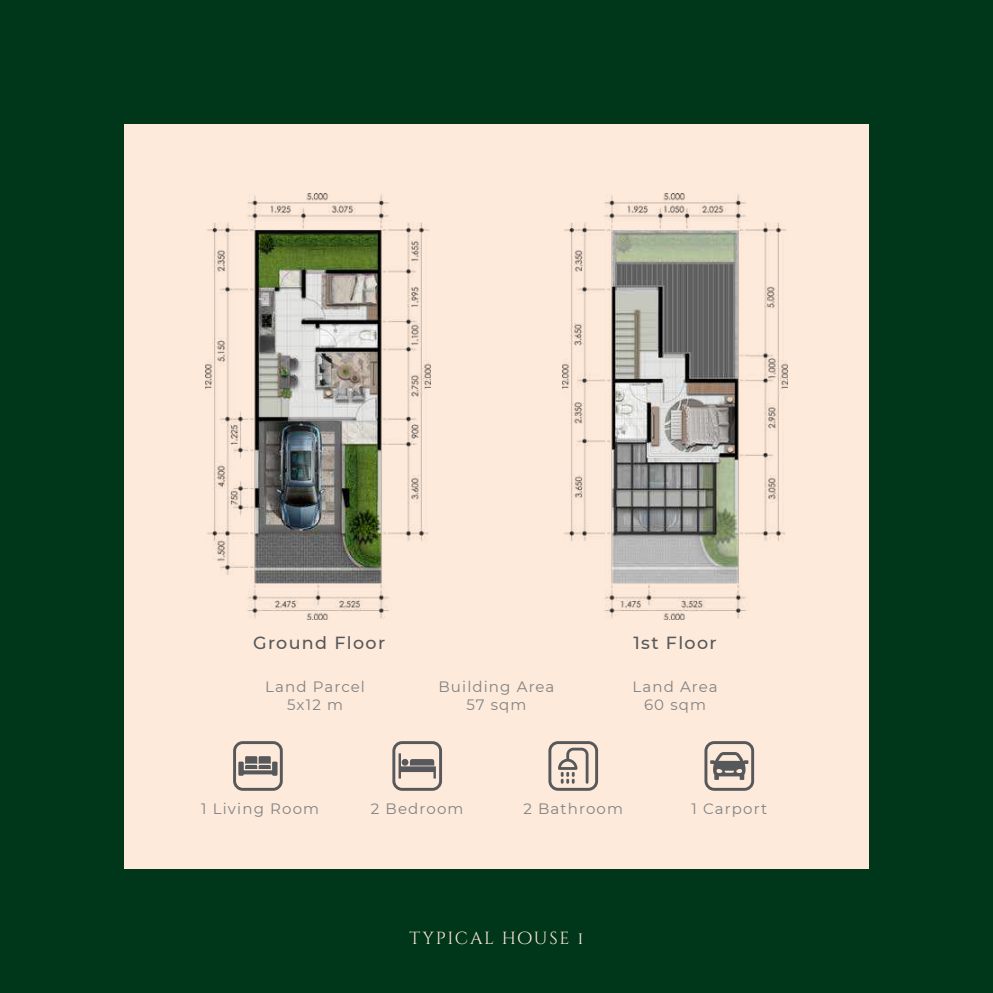
<style>
.page{position:relative;width:993px;height:993px;background:#fff}
.page>*{position:absolute;margin:0;border:0;box-sizing:border-box;transform-origin:0 0}
.t1{font:500 17.5px "Montserrat";letter-spacing:.075em;color:#57585b}
.t2{font:17.5px "Cinzel Decorative";letter-spacing:.1em;color:#feeada}
.t3{font:15px/18px "Montserrat";letter-spacing:.075em;color:#808284;text-align:center}
</style>
<div class="page">
<div style="left:0;top:0;width:992px;height:992px;background:#00361a"></div>
<div style="left:124px;top:124px;width:744px;height:744px;background:#feeada"></div>
<img style="left:205px;top:194px;width:225px;height:425px">
<img style="left:562px;top:194px;width:225px;height:425px">
<svg style="left:548px;top:741px;width:50px;height:49px"></svg>
<svg style="left:392px;top:741px;width:50px;height:49px"></svg>
<svg style="left:401px;top:758px;width:7px;height:7px"></svg>
<svg style="left:233px;top:741px;width:50px;height:49px"></svg>
<svg style="left:704px;top:741px;width:49px;height:49px"></svg>
<p class="t1" style="left:253px;top:630px;width:133px">Ground Floor</p>
<p class="t3" style="left:265px;top:677px;width:101px">Land Parcel<br>5x12 m</p>
<p class="t3" style="left:632px;top:677px;width:87px">Land Area<br>60 sqm</p>
<p class="t1" style="left:633px;top:630px;width:85px">1st Floor</p>
<p class="t3" style="left:438px;top:677px;width:117px">Building Area<br>57 sqm</p>
<p class="t3" style="left:201px;top:798px;width:119px">1 Living Room</p>
<p class="t3" style="left:371px;top:798px;width:94px">2 Bedroom</p>
<p class="t3" style="left:523px;top:798px;width:101px">2 Bathroom</p>
<p class="t3" style="left:691px;top:798px;width:77px">1 Carport</p>
<p class="t2" style="left:409px;top:927px;width:175px">TYPICAL HOUSE 1</p>
</div>
